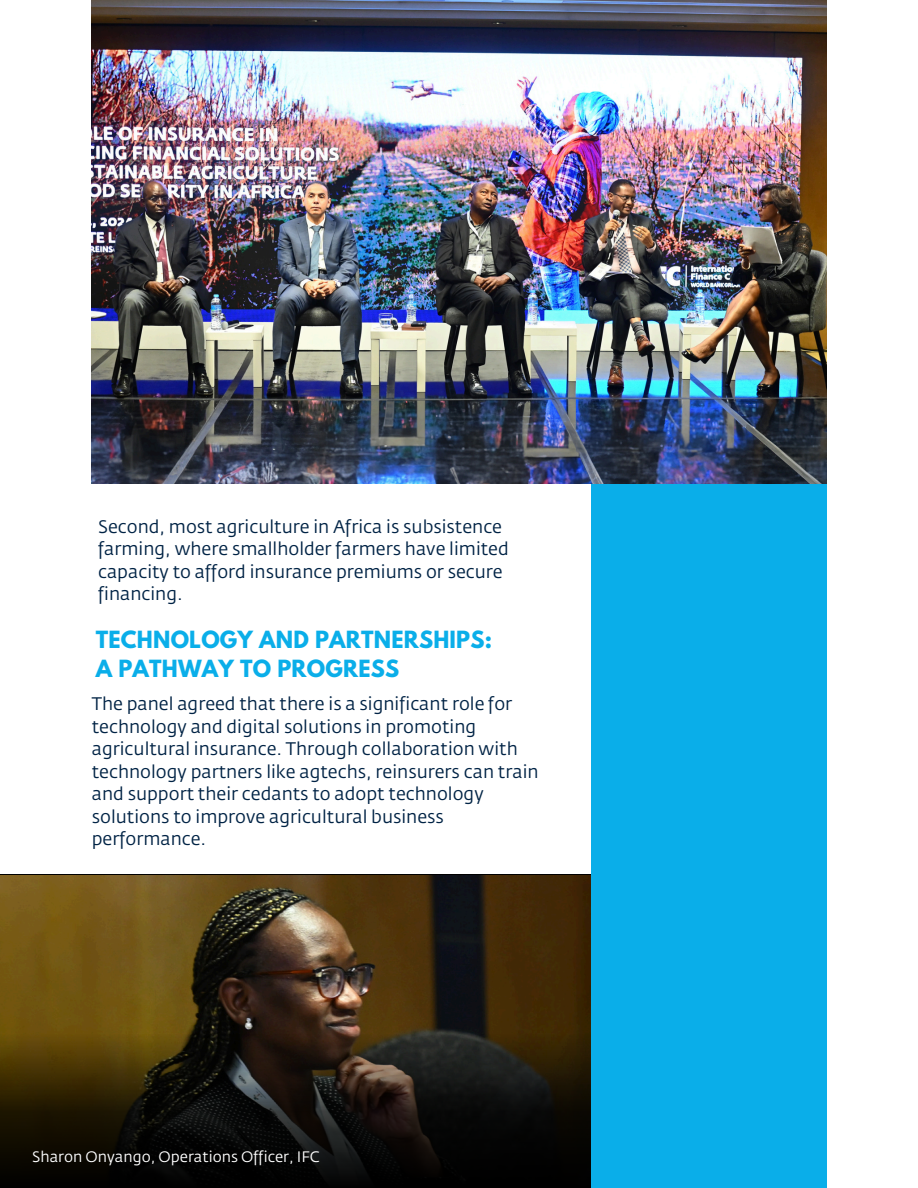
<style>
.page{position:relative;width:918px;height:1188px;background:#fff}
.page>*{position:absolute;margin:0;border:0;box-sizing:border-box;transform-origin:0 0}
.t1{font:700 21px/29.2px "League Spartan";letter-spacing:.01em;color:#0aaee9}
.t2{font:18px/22.5px "Fedra Sans Std";color:#002345}
.t3{font:15px "Fedra Sans Std";color:#fff}
</style>
<div class="page">
<svg style="left:0;top:875px;width:591px;height:313px;background:#362911"></svg>
<div style="left:592px;top:429px;width:235px;height:759px;background:#0aaee9"></div>
<img style="left:92px;top:0;width:734px;height:484px">
<h1 class="t2" style="left:98px;top:517px;width:412px">Second, most agriculture in Africa is subsistence farming, where smallholder farmers have limited capacity to afford insurance premiums or secure financing.</h1>
<h2 class="t1" style="left:96px;top:628px;width:398px">TECHNOLOGY AND PARTNERSHIPS:<br>A PATHWAY TO PROGRESS</h2>
<p class="t2" style="left:92px;top:694px;width:448px">The panel agreed that there is a significant role for technology and digital solutions in promoting agricultural insurance. Through collaboration with technology partners like agtechs, reinsurers can train and support their cedants to adopt technology solutions to improve agricultural business performance.</p>
<p class="t3" style="left:32px;top:1150px;width:289px">Sharon Onyango, Operations Officer, IFC</p>
</div>
